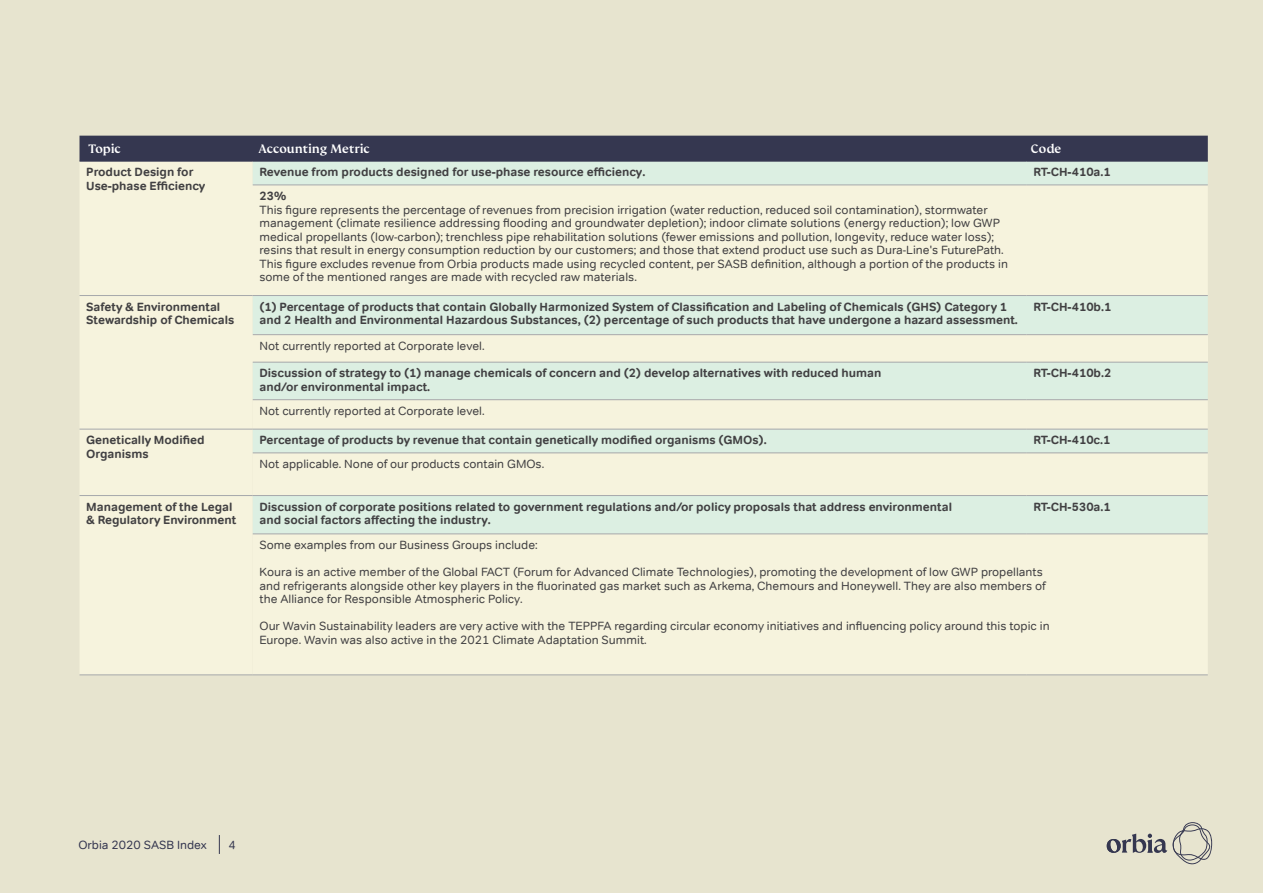
<style>
.page{position:relative;width:1263px;height:893px;background:#e7e4cf}
.page>*{position:absolute;margin:0;border:0;box-sizing:border-box;transform-origin:0 0}
.t1{font:500 13.5px "FS Kim";color:#fff}
.t2{font:12px/13.5px "Tondo Trial";color:#414042}
.t3{font:700 12px/13.5px "Tondo Trial";color:#414042}
.t4{font:12px "Tondo Trial";color:#353750}
</style>
<div class="page">
<div style="left:80px;top:136px;width:1128px;height:25px;background:#353750"></div>
<div style="left:80px;top:162px;width:173px;height:513px;background:#f6f3dd"></div>
<svg style="left:253px;top:162px;width:955px;height:237px;fill:#f6f3dd"></svg>
<div style="left:253px;top:335px;width:955px;height:27px;background:#f6f3dd"></div>
<svg style="left:253px;top:401px;width:955px;height:274px;fill:#f6f3dd"></svg>
<hr style="left:80px;top:161px;width:173px;height:1px;background:#353750">
<hr style="left:253px;top:161px;width:774px;height:1px;background:#353750">
<hr style="left:1027px;top:161px;width:181px;height:1px;background:#353750">
<hr style="left:253px;top:185px;width:774px;height:1px;background:#a6a8ab">
<hr style="left:1027px;top:185px;width:181px;height:1px;background:#a6a8ab">
<hr style="left:80px;top:295px;width:173px;height:1px;background:#a6a8ab">
<hr style="left:253px;top:295px;width:774px;height:1px;background:#a6a8ab">
<hr style="left:1027px;top:295px;width:181px;height:1px;background:#a6a8ab">
<hr style="left:253px;top:334px;width:774px;height:1px;background:#a6a8ab">
<hr style="left:1027px;top:334px;width:181px;height:1px;background:#a6a8ab">
<hr style="left:253px;top:362px;width:774px;height:1px;background:#a6a8ab">
<hr style="left:1027px;top:362px;width:181px;height:1px;background:#a6a8ab">
<hr style="left:253px;top:399px;width:774px;height:1px;background:#a6a8ab">
<hr style="left:1027px;top:399px;width:181px;height:1px;background:#a6a8ab">
<hr style="left:80px;top:429px;width:173px;height:1px;background:#a6a8ab">
<hr style="left:253px;top:429px;width:774px;height:1px;background:#a6a8ab">
<hr style="left:1027px;top:429px;width:181px;height:1px;background:#a6a8ab">
<hr style="left:253px;top:453px;width:774px;height:1px;background:#a6a8ab">
<hr style="left:1027px;top:453px;width:181px;height:1px;background:#a6a8ab">
<hr style="left:80px;top:495px;width:173px;height:1px;background:#a6a8ab">
<hr style="left:80px;top:675px;width:173px;height:1px;background:#a6a8ab">
<hr style="left:253px;top:495px;width:774px;height:1px;background:#a6a8ab">
<hr style="left:1027px;top:495px;width:181px;height:1px;background:#a6a8ab">
<hr style="left:253px;top:534px;width:774px;height:1px;background:#a6a8ab">
<hr style="left:1027px;top:534px;width:181px;height:1px;background:#a6a8ab">
<hr style="left:253px;top:675px;width:774px;height:1px;background:#a6a8ab">
<hr style="left:1027px;top:675px;width:181px;height:1px;background:#a6a8ab">
<svg style="left:219px;top:835px;width:1px;height:19px"></svg>
<svg style="left:1107px;top:822px;width:105px;height:42px"></svg>
<p class="t1" style="left:88px;top:142px;width:34px">Topic</p>
<p class="t1" style="left:258px;top:142px;width:113px">Accounting Metric</p>
<p class="t1" style="left:1031px;top:142px;width:32px">Code</p>
<p class="t3" style="left:86px;top:165px;width:121px">Product Design for<br>Use-phase Efficiency</p>
<p class="t3" style="left:259px;top:165px;width:387px">Revenue from products designed for use-phase resource efficiency.</p>
<p class="t3" style="left:1033px;top:165px;width:79px">RT-CH-410a.1</p>
<p class="t3" style="left:259px;top:189px;width:28px">23%</p>
<p class="t2" style="left:259px;top:203px;width:750px">This figure represents the percentage of revenues from precision irrigation (water reduction, reduced soil contamination), stormwater management (climate resilience addressing flooding and groundwater depletion); indoor climate solutions (energy reduction); low GWP medical propellants (low-carbon); trenchless pipe rehabilitation solutions (fewer emissions and pollution, longevity, reduce water loss); resins that result in energy consumption reduction by our customers; and those that extend product use such as Dura-Line's FuturePath.<br>This figure excludes revenue from Orbia products made using recycled content, per SASB definition, although a portion of the products in some of the mentioned ranges are made with recycled raw materials.</p>
<p class="t3" style="left:86px;top:300px;width:150px">Safety &amp; Environmental<br>Stewardship of Chemicals</p>
<p class="t3" style="left:259px;top:300px;width:760px">(1) Percentage of products that contain Globally Harmonized System of Classification and Labeling of Chemicals (GHS) Category 1 and 2 Health and Environmental Hazardous Substances, (2) percentage of such products that have undergone a hazard assessment.</p>
<p class="t3" style="left:1033px;top:300px;width:79px">RT-CH-410b.1</p>
<p class="t2" style="left:259px;top:339px;width:227px">Not currently reported at Corporate level.</p>
<p class="t3" style="left:259px;top:366px;width:623px">Discussion of strategy to (1) manage chemicals of concern and (2) develop alternatives with reduced human and/or environmental impact.</p>
<p class="t3" style="left:1033px;top:366px;width:79px">RT-CH-410b.2</p>
<p class="t2" style="left:259px;top:404px;width:227px">Not currently reported at Corporate level.</p>
<p class="t3" style="left:86px;top:433px;width:120px">Genetically Modified<br>Organisms</p>
<p class="t3" style="left:259px;top:433px;width:509px">Percentage of products by revenue that contain genetically modified organisms (GMOs).</p>
<p class="t3" style="left:1033px;top:433px;width:79px">RT-CH-410c.1</p>
<p class="t2" style="left:259px;top:457px;width:286px">Not applicable. None of our products contain GMOs.</p>
<p class="t3" style="left:86px;top:500px;width:152px">Management of the Legal &amp; Regulatory Environment</p>
<p class="t3" style="left:259px;top:500px;width:694px">Discussion of corporate positions related to government regulations and/or policy proposals that address environmental and social factors affecting the industry.</p>
<p class="t3" style="left:1033px;top:500px;width:79px">RT-CH-530a.1</p>
<p class="t2" style="left:259px;top:538px;width:280px">Some examples from our Business Groups include:</p>
<p class="t2" style="left:259px;top:565px;width:788px">Koura is an active member of the Global FACT (Forum for Advanced Climate Technologies), promoting the development of low GWP propellants and refrigerants alongside other key players in the fluorinated gas market such as Arkema, Chemours and Honeywell. They are also members of the Alliance for Responsible Atmospheric Policy.</p>
<p class="t2" style="left:259px;top:619px;width:792px">Our Wavin Sustainability leaders are very active with the TEPPFA regarding circular economy initiatives and influencing policy around this topic in<br>Europe. Wavin was also active in the 2021 Climate Adaptation Summit.</p>
<p class="t4" style="left:78px;top:838px;width:130px">Orbia 2020 SASB Index</p>
<p class="t4" style="left:228px;top:838px;width:9px">4</p>
</div>
